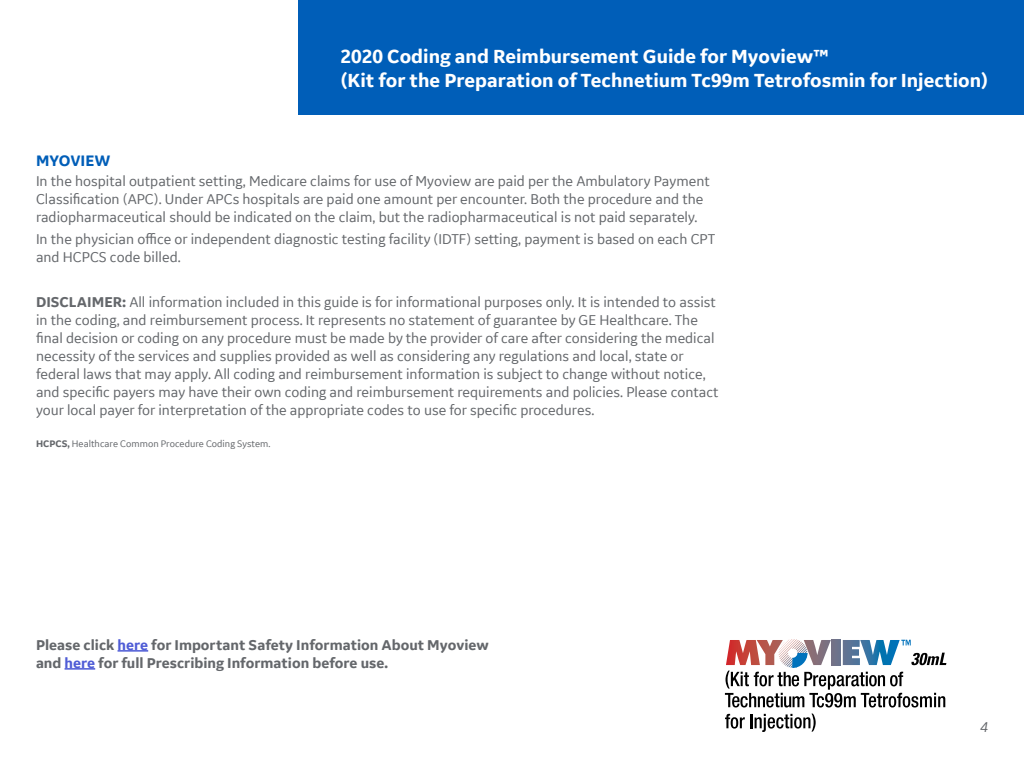
<style>
.page{position:relative;width:1024px;height:768px;background:#fff}
.page>*{position:absolute;margin:0;border:0;box-sizing:border-box;transform-origin:0 0}
.t1{font:700 20px/24px "GE Inspira Sans";color:#fff}
.t2{font:700 16px "GE Inspira Sans";color:#005eb8}
.t3{font:15px/18px "GE Inspira Sans";color:#64676b}
.t4{font:700 15px/18px "GE Inspira Sans";color:#64676b}
.t5{font:italic 15px "GE Inspira Sans";color:#64676b}
.t6{font:10px "GE Inspira Sans";color:#64676b}
.s1{font-weight:700}
.s2{color:#4f5cd6}
</style>
<div class="page">
<div style="left:299px;top:0;width:725px;height:114px;background:#005eb8"></div>
<svg style="left:725px;top:714px;width:20px;height:15px"></svg>
<hr style="left:750px;top:714px;width:3px;height:14px;background:#000">
<svg style="left:755px;top:714px;width:61px;height:18px"></svg>
<svg style="left:725px;top:639px;width:221px;height:69px"></svg>
<hr style="left:118px;top:650px;width:30px;height:2px;background:#4f5cd6">
<hr style="left:65px;top:668px;width:30px;height:2px;background:#4f5cd6">
<h1 class="t1" style="left:341px;top:44px;width:649px">2020 Coding and Reimbursement Guide for Myoview™<br>(Kit for the Preparation of Technetium Tc99m Tetrofosmin for Injection)</h1>
<p class="t2" style="left:36px;top:150px;width:76px">MYOVIEW</p>
<p class="t3" style="left:36px;top:172px;width:675px">In the hospital outpatient setting, Medicare claims for use of Myoview are paid per the Ambulatory Payment<br>Classification (APC). Under APCs hospitals are paid one amount per encounter. Both the procedure and the radiopharmaceutical should be indicated on the claim, but the radiopharmaceutical is not paid separately.</p>
<p class="t3" style="left:36px;top:230px;width:681px">In the physician office or independent diagnostic testing facility (IDTF) setting, payment is based on each CPT and HCPCS code billed.</p>
<p class="t3" style="left:36px;top:293px;width:684px"><span class="s1">DISCLAIMER:</span> All information included in this guide is for informational purposes only. It is intended to assist in the coding, and reimbursement process. It represents no statement of guarantee by GE Healthcare. The final decision or coding on any procedure must be made by the provider of care after considering the medical necessity of the services and supplies provided as well as considering any regulations and local, state or federal laws that may apply. All coding and reimbursement information is subject to change without notice, and specific payers may have their own coding and reimbursement requirements and policies. Please contact your local payer for interpretation of the appropriate codes to use for specific procedures.</p>
<p class="t6" style="left:36px;top:438px;width:236px"><span class="s1">HCPCS,</span> Healthcare Common Procedure Coding System.</p>
<p class="t4" style="left:36px;top:636px;width:454px">Please click <span class="s2">here</span> for Important Safety Information About Myoview and <span class="s2">here</span> for full Prescribing Information before use.</p>
<p class="t5" style="left:980px;top:718px;width:9px">4</p>
</div>
